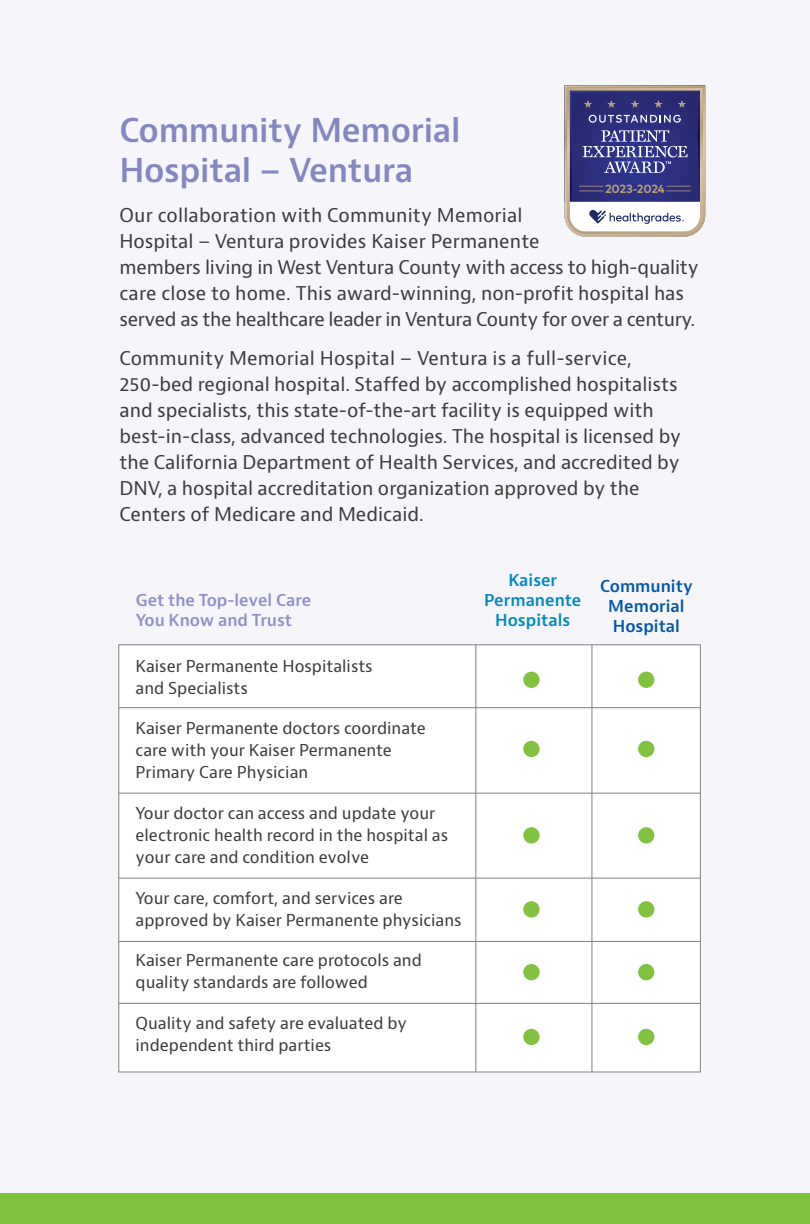
<style>
.page{position:relative;width:810px;height:1224px;background:#fff}
.page>*{position:absolute;margin:0;border:0;box-sizing:border-box;transform-origin:0 0}
.t1{font:600 32px/40px "Bernino Sans";letter-spacing:-.01em;color:#8587c1}
.t2{font:18.4px/26px "Bernino Sans";color:#3e3e3f}
.t3{font:16px/22px "Bernino Sans";color:#3e3e3f}
.t4{font:600 16px/20px "Bernino Sans";color:#9090c6}
.t5{font:600 16px/20px "Bernino Sans";color:#0157a7;text-align:center}
.t6{font:600 16px/20px "Bernino Sans";color:#008ac0;text-align:center}
.t7{font:700 11.8px "Mark OT";letter-spacing:-.015em;color:#b7a079}
</style>
<div class="page">
<div style="left:0;top:0;width:810px;height:1222px;background:#f5f5fa"></div>
<div style="left:118px;top:644px;width:583px;height:428px;background:#fff;border:1px solid #808285"></div>
<hr style="left:475px;top:644px;width:1px;height:428px;background:#808285">
<hr style="left:591px;top:644px;width:1px;height:428px;background:#808285">
<hr style="left:119px;top:707px;width:581px;height:1px;background:#808285">
<hr style="left:119px;top:793px;width:581px;height:1px;background:#808285">
<hr style="left:119px;top:878px;width:581px;height:1px;background:#808285">
<hr style="left:119px;top:941px;width:581px;height:1px;background:#808285">
<hr style="left:119px;top:1003px;width:581px;height:1px;background:#808285">
<div style="left:523px;top:672px;width:17px;height:16px;background:#81c340;border-radius:50%"></div>
<div style="left:638px;top:672px;width:16px;height:16px;background:#81c340;border-radius:50%"></div>
<div style="left:523px;top:741px;width:17px;height:16px;background:#81c340;border-radius:50%"></div>
<div style="left:638px;top:741px;width:16px;height:16px;background:#81c340;border-radius:50%"></div>
<div style="left:523px;top:827px;width:17px;height:17px;background:#81c340;border-radius:50%"></div>
<div style="left:638px;top:827px;width:16px;height:17px;background:#81c340;border-radius:50%"></div>
<div style="left:523px;top:901px;width:17px;height:17px;background:#81c340;border-radius:50%"></div>
<div style="left:638px;top:901px;width:16px;height:17px;background:#81c340;border-radius:50%"></div>
<div style="left:523px;top:964px;width:17px;height:16px;background:#81c340;border-radius:50%"></div>
<div style="left:638px;top:964px;width:16px;height:16px;background:#81c340;border-radius:50%"></div>
<div style="left:523px;top:1029px;width:17px;height:16px;background:#81c340;border-radius:50%"></div>
<div style="left:638px;top:1029px;width:16px;height:16px;background:#81c340;border-radius:50%"></div>
<svg style="left:565px;top:85px;width:140px;height:152px"></svg>
<div style="left:0;top:1194px;width:810px;height:30px;background:#81c340"></div>
<h1 class="t1" style="left:119px;top:111px;width:343px">Community Memorial<br>Hospital – Ventura</h1>
<p class="t2" style="left:119px;top:203px;width:581px">Our collaboration with Community Memorial<br>Hospital – Ventura provides Kaiser Permanente<br>members living in West Ventura County with access to high-quality care close to home. This award-winning, non-profit hospital has served as the healthcare leader in Ventura County for over a century.</p>
<p class="t2" style="left:119px;top:346px;width:563px">Community Memorial Hospital – Ventura is a full-service, 250-bed regional hospital. Staffed by accomplished hospitalists and specialists, this state-of-the-art facility is equipped with best-in-class, advanced technologies. The hospital is licensed by the California Department of Health Services, and accredited by DNV, a hospital accreditation organization approved by the Centers of Medicare and Medicaid.</p>
<p class="t7" style="left:605px;top:181px;width:61px">2023-2024</p>
<p class="t4" style="left:136px;top:590px;width:177px">Get the Top-level Care<br>You Know and Trust</p>
<p class="t3" style="left:136px;top:655px;width:239px">Kaiser Permanente Hospitalists and Specialists</p>
<p class="t3" style="left:136px;top:718px;width:292px">Kaiser Permanente doctors coordinate care with your Kaiser Permanente<br>Primary Care Physician</p>
<p class="t3" style="left:136px;top:803px;width:314px">Your doctor can access and update your electronic health record in the hospital as your care and condition evolve</p>
<p class="t3" style="left:136px;top:887px;width:328px">Your care, comfort, and services are approved by Kaiser Permanente physicians</p>
<p class="t3" style="left:136px;top:950px;width:288px">Kaiser Permanente care protocols and quality standards are followed</p>
<p class="t3" style="left:136px;top:1013px;width:273px">Quality and safety are evaluated by independent third parties</p>
<p class="t6" style="left:484px;top:570px;width:99px">Kaiser<br>Permanente<br>Hospitals</p>
<p class="t5" style="left:600px;top:577px;width:94px">Community<br>Memorial<br>Hospital</p>
</div>
